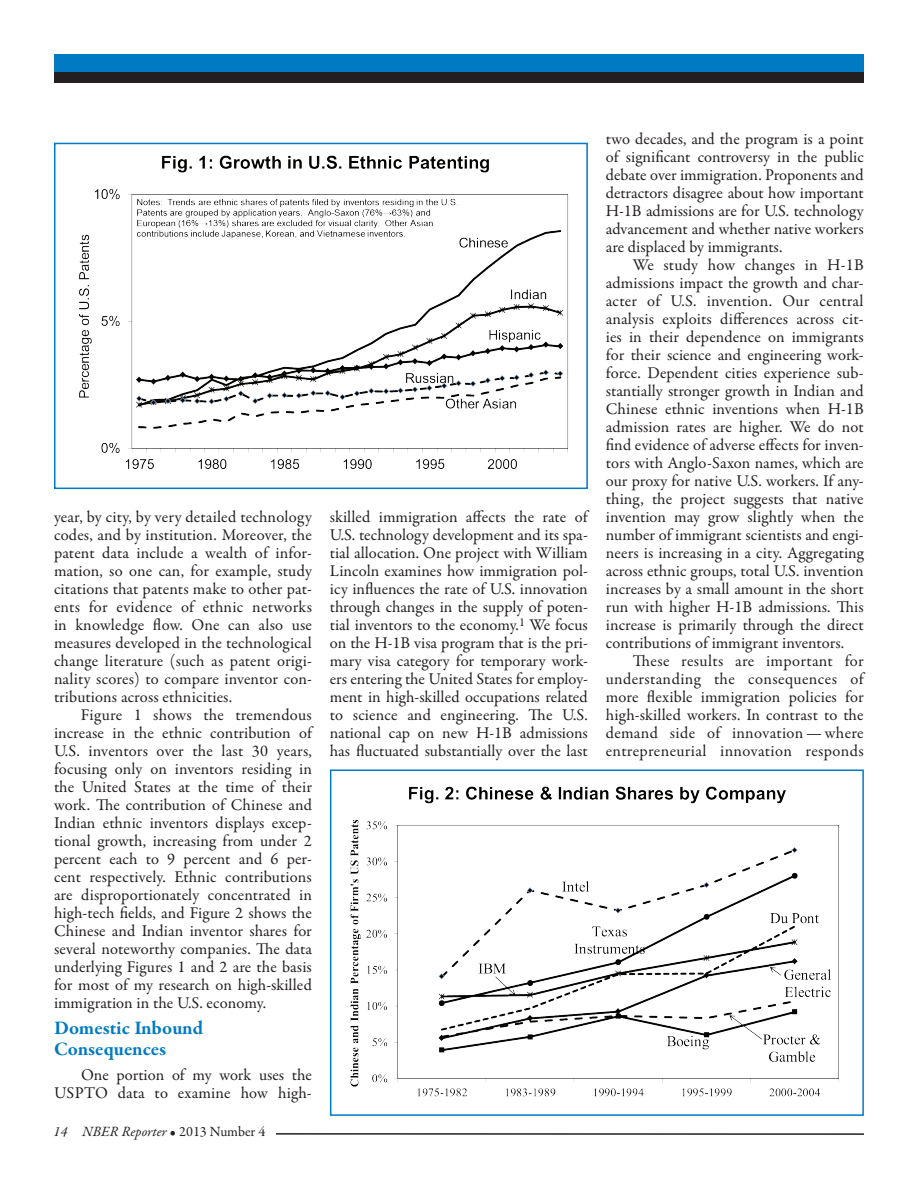
<style>
.page{position:relative;width:918px;height:1188px;background:#fff}
.page>*{position:absolute;margin:0;border:0;box-sizing:border-box;transform-origin:0 0}
.t1{font:700 19.5px/21px "Garamond Premr Pro";color:#007ac2}
.t2{font:16.5px/18px "Garamond Premr Pro";color:#231f20;text-align:justify}
.t3{font:italic 14.25px "Garamond Premr Pro";color:#231f20}
.s1{font-style:normal}
</style>
<div class="page">
<div style="left:54px;top:54px;width:810px;height:18px;background:#007ac2"></div>
<hr style="left:276px;top:1133px;width:588px;height:2px;background:#231f20">
<div style="left:54px;top:72px;width:810px;height:10px;background:#231f20"></div>
<img style="left:79px;top:155px;width:489px;height:314px">
<div style="left:54px;top:143px;width:534px;height:346px;border:2px solid #007ac2"></div>
<div style="left:330px;top:770px;width:534px;height:346px;border:2px solid #007ac2"></div>
<img style="left:346px;top:786px;width:501px;height:330px">
<p class="t2" style="left:54px;top:508px;width:260px">year, by city, by very detailed technology codes, and by institution. Moreover, the patent data include a wealth of infor&shy;mation, so one can, for example, study citations that patents make to other pat&shy;ents for evidence of ethnic networks in knowledge flow. One can also use measures developed in the technological change literature (such as patent origi&shy;nality scores) to compare inventor con&shy;tributions across ethnicities.</p>
<p class="t2" style="left:54px;top:706px;width:260px;text-indent:27px">Figure 1 shows the tremendous increase in the ethnic contribution of U.S. inventors over the last 30 years, focusing only on inventors residing in the United States at the time of their work. The contribution of Chinese and Indian ethnic inventors displays excep&shy;tional growth, increasing from under 2 percent each to 9 percent and 6 per&shy;cent respectively. Ethnic contributions are disproportionately concentrated in high-tech fields, and Figure 2 shows the Chinese and Indian inventor shares for several noteworthy companies. The data underlying Figures 1 and 2 are the basis for most of my research on high-skilled immigration in the U.S. economy.</p>
<p class="t1" style="left:54px;top:1018px;width:151px">Domestic Inbound<br>Consequences</p>
<p class="t2" style="left:54px;top:1066px;width:259px;text-align:right">One portion of my work uses the<br>USPTO data to examine how high-</p>
<p class="t3" style="left:54px;top:1123px;width:213px">14 NBER Reporter <span class="s1">• 2013 Number 4</span></p>
<p class="t2" style="left:330px;top:508px;width:259px">skilled immigration affects the rate of U.S. technology development and its spa&shy;tial allocation. One project with William Lincoln examines how immigration pol&shy;icy influences the rate of U.S. innovation through changes in the supply of poten&shy;tial inventors to the economy.<sup>1</sup> We focus on the H-1B visa program that is the pri&shy;mary visa category for temporary work&shy;ers entering the United States for employ&shy;ment in high-skilled occupations related to science and engineering. The U.S. national cap on new H-1B admissions has fluctuated substantially over the last</p>
<p class="t2" style="left:606px;top:130px;width:259px">two decades, and the program is a point of significant controversy in the public debate over immigration. Proponents and detractors disagree about how important H-1B admissions are for U.S. technology advancement and whether native workers are displaced by immigrants.</p>
<p class="t2" style="left:606px;top:256px;width:259px;text-indent:27px">We study how changes in H-1B admissions impact the growth and char&shy;acter of U.S. invention. Our central analysis exploits differences across cit&shy;ies in their dependence on immigrants for their science and engineering work&shy;force. Dependent cities experience sub&shy;stantially stronger growth in Indian and Chinese ethnic inventions when H-1B admission rates are higher. We do not find evidence of adverse effects for inven&shy;tors with Anglo-Saxon names, which are our proxy for native U.S. workers. If any&shy;thing, the project suggests that native invention may grow slightly when the number of immigrant scientists and engi&shy;neers is increasing in a city. Aggregating across ethnic groups, total U.S. invention increases by a small amount in the short run with higher H-1B admissions. This increase is primarily through the direct contributions of immigrant inventors.</p>
<p class="t2" style="left:606px;top:652px;width:260px;text-indent:27px">These results are important for understanding the consequences of more flexible immigration policies for high-skilled workers. In contrast to the demand side of innovation — where entrepreneurial innovation responds</p>
</div>
